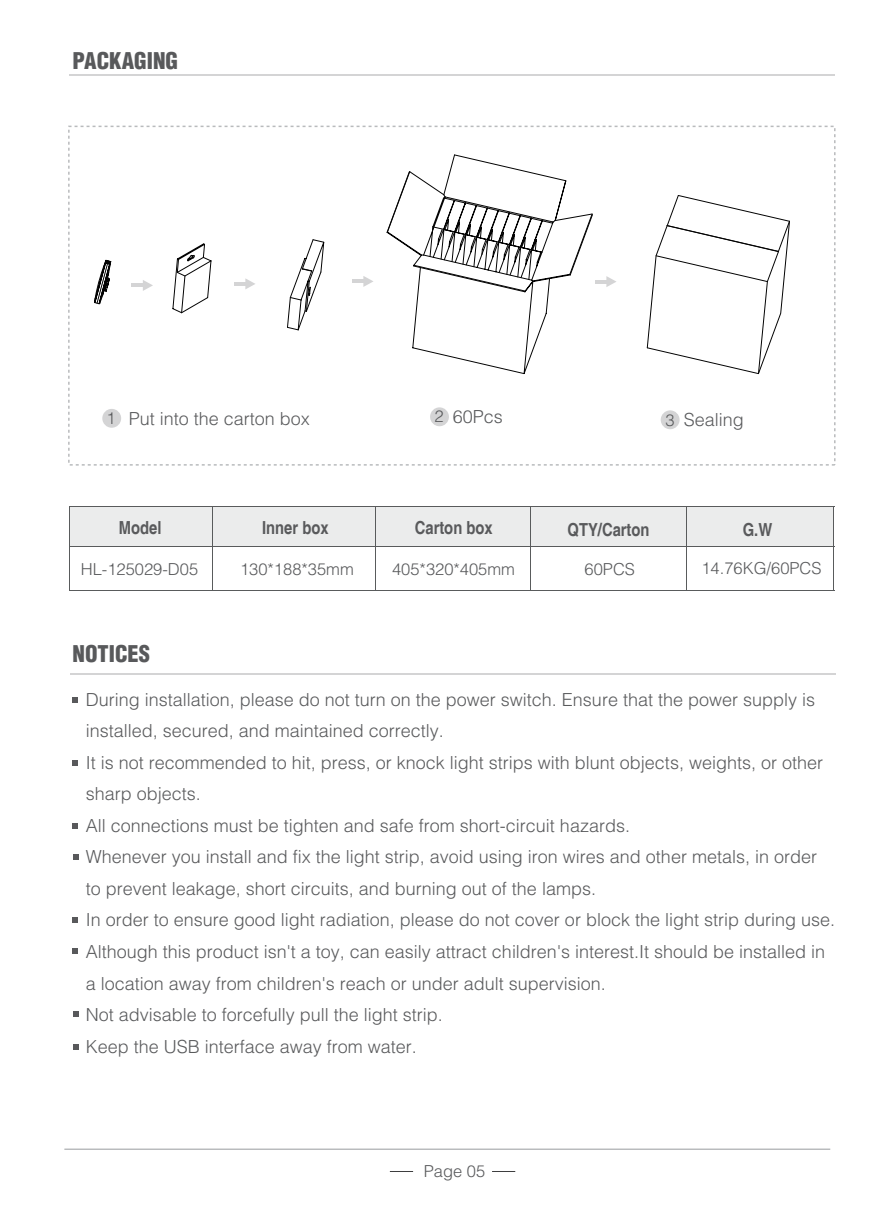
<style>
.page{position:relative;width:893px;height:1212px;background:#fff}
.page>*{position:absolute;margin:0;border:0;box-sizing:border-box;transform-origin:0 0}
.t1{font:900 condensed 22.5px "Helvetica";color:#58595b}
.t2{font:300 18px/31.5px "Helvetica";color:#595a5c}
.t3{font:700 condensed 18px "Helvetica";color:#595a5c}
.t4{font:300 16.5px "Helvetica";color:#595a5c}
.s1{font-size:16.5px}
</style>
<div class="page">
<hr style="left:64px;top:1149px;width:766px;height:1px;background:#999b9e">
<svg style="left:390px;top:1171px;width:23px;height:1px"></svg>
<svg style="left:492px;top:1171px;width:23px;height:1px"></svg>
<hr style="left:70px;top:673px;width:766px;height:2px;background:#d4d4d5">
<svg style="left:73px;top:697px;width:5px;height:6px"></svg>
<svg style="left:73px;top:760px;width:5px;height:5px"></svg>
<svg style="left:73px;top:823px;width:5px;height:5px"></svg>
<svg style="left:73px;top:1012px;width:5px;height:5px"></svg>
<svg style="left:73px;top:1044px;width:5px;height:6px"></svg>
<svg style="left:72px;top:917px;width:6px;height:6px"></svg>
<svg style="left:72px;top:948px;width:6px;height:6px"></svg>
<svg style="left:73px;top:854px;width:5px;height:5px"></svg>
<div style="left:69px;top:507px;width:765px;height:39px;background:#ebecec"></div>
<hr style="left:69px;top:74px;width:765px;height:2px;background:#d4d4d5">
<hr style="left:69px;top:546px;width:765px;height:1px;background:#595b5c">
<hr style="left:69px;top:590px;width:765px;height:1px;background:#595b5c">
<hr style="left:69px;top:506px;width:765px;height:1px;background:#595b5c">
<div style="left:102px;top:409px;width:19px;height:19px;background:#d4d4d5;border-radius:50%"></div>
<div style="left:430px;top:407px;width:19px;height:19px;background:#d4d4d5;border-radius:50%"></div>
<div style="left:661px;top:410px;width:19px;height:19px;background:#d4d4d5;border-radius:50%"></div>
<div style="left:68px;top:126px;width:767px;height:340px;border:2px dashed #b9bbbd"></div>
<hr style="left:212px;top:507px;width:1px;height:84px;background:#595b5c">
<hr style="left:375px;top:507px;width:1px;height:84px;background:#595b5c">
<hr style="left:530px;top:507px;width:1px;height:84px;background:#595b5c">
<hr style="left:686px;top:507px;width:1px;height:84px;background:#595b5c">
<hr style="left:834px;top:507px;width:1px;height:84px;background:#595b5c">
<hr style="left:69px;top:506px;width:1px;height:84px;background:#595b5c">
<svg style="left:287px;top:239px;width:37px;height:91px"></svg>
<svg style="left:647px;top:195px;width:143px;height:179px"></svg>
<svg style="left:94px;top:260px;width:18px;height:44px"></svg>
<svg style="left:172px;top:243px;width:39px;height:70px"></svg>
<svg style="left:132px;top:280px;width:21px;height:11px"></svg>
<svg style="left:234px;top:278px;width:21px;height:11px"></svg>
<svg style="left:352px;top:276px;width:21px;height:11px"></svg>
<svg style="left:387px;top:154px;width:229px;height:220px"></svg>
<p class="t1" style="left:73px;top:47px;width:107px">PACKAGING</p>
<p class="t2" style="left:106px;top:402px;width:205px"><span class="s1">1</span> Put into the carton box</p>
<p class="t2" style="left:435px;top:401px;width:70px"><span class="s1">2</span> 60Pcs</p>
<p class="t2" style="left:665px;top:404px;width:80px"><span class="s1">3</span> Sealing</p>
<p class="t3" style="left:119px;top:516px;width:44px">Model</p>
<p class="t3" style="left:262px;top:517px;width:68px">Inner box</p>
<p class="t3" style="left:415px;top:516px;width:79px">Carton box</p>
<p class="t3" style="left:568px;top:518px;width:84px">QTY/Carton</p>
<p class="t4" style="left:585px;top:559px;width:52px">60PCS</p>
<p class="t4" style="left:701px;top:558px;width:122px">14.76KG/60PCS</p>
<p class="t3" style="left:743px;top:518px;width:31px">G.W</p>
<p class="t4" style="left:81px;top:558px;width:119px">HL-125029-D05</p>
<p class="t4" style="left:240px;top:559px;width:115px">130*188*35mm</p>
<p class="t4" style="left:392px;top:559px;width:124px">405*320*405mm</p>
<p class="t1" style="left:73px;top:640px;width:79px">NOTICES</p>
<p class="t2" style="left:86px;top:684px;width:751px">During installation, please do not turn on the power switch. Ensure that the power supply is installed, secured, and maintained correctly.<br>It is not recommended to hit, press, or knock light strips with blunt objects, weights, or other sharp objects.<br>All connections must be tighten and safe from short-circuit hazards.<br>Whenever you install and fix the light strip, avoid using iron wires and other metals, in order to prevent leakage, short circuits, and burning out of the lamps.<br>In order to ensure good light radiation, please do not cover or block the light strip during use.<br>Although this product isn't a toy, can easily attract children's interest.It should be installed in a location away from children's reach or under adult supervision.<br>Not advisable to forcefully pull the light strip.<br>Keep the USB interface away from water.</p>
<p class="t4" style="left:424px;top:1160px;width:63px">Page 05</p>
</div>
